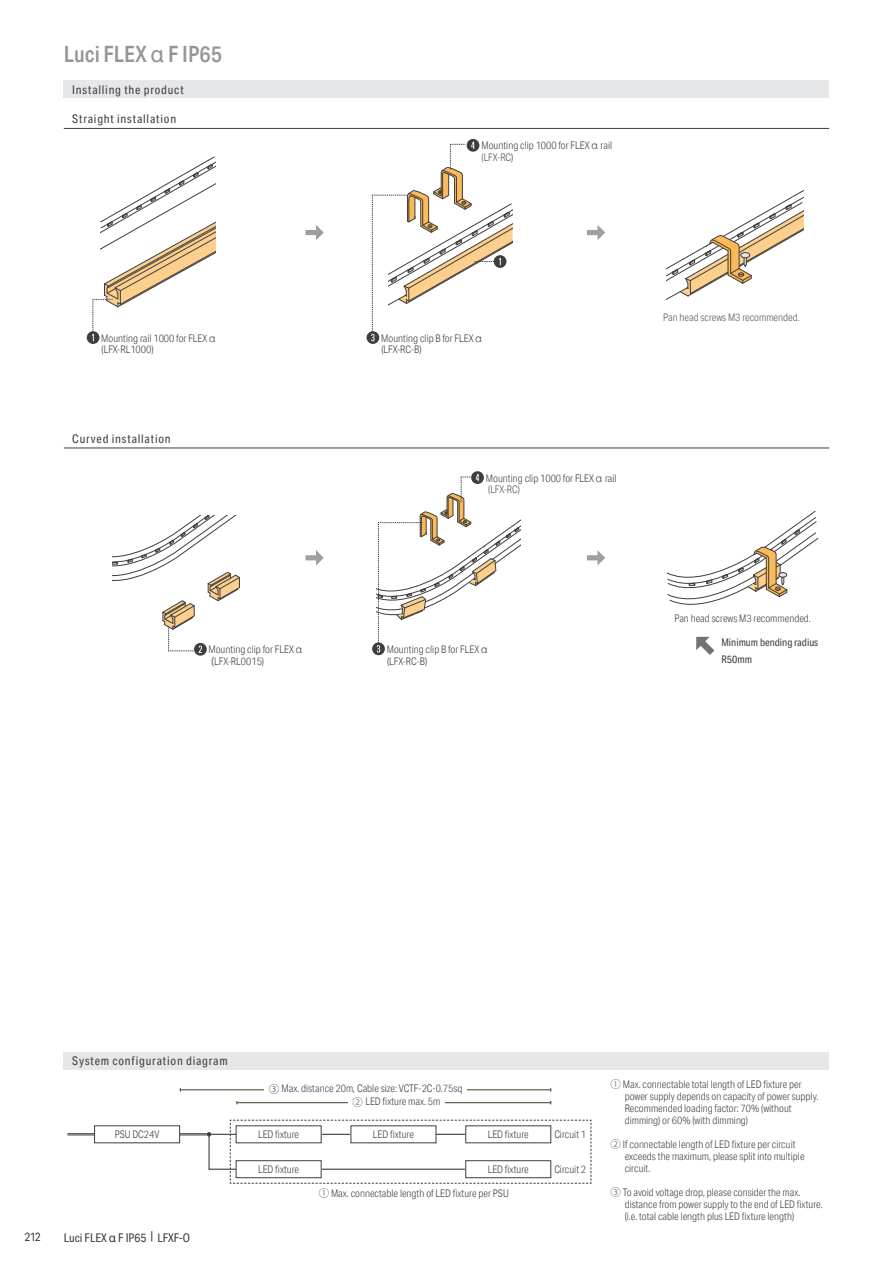
<style>
.page{position:relative;width:893px;height:1263px;background:#fff}
.page>*{position:absolute;margin:0;border:0;box-sizing:border-box;transform-origin:0 0}
.t1{font:500 22.5px "Aktiv Grotesk Cd";color:#939598}
.t2{font:12px "Aktiv Grotesk Cd";letter-spacing:.065em;color:#3e3e3f}
.t3{font:12px "Aktiv Grotesk Cd";color:#3e3e3f}
.t4{font:300 10.5px/12px "Aktiv Grotesk Cd";color:#3e3e3f}
.t5{font:300 10.5px "Aktiv Grotesk Cd";color:#545557}
.t6{font:10.5px "Aktiv Grotesk Cd";color:#3e3e3f}
.s1{font-family:"Helvetica";font-weight:400}
.s2{font-family:"Helvetica"}
.s3{color:#545557}
.s4{font-family:"Koz Go Pro";font-weight:400}
.s5{font-family:"Koz Go Pro";color:#231f20}
.s6{font-family:"Koz Go Pro"}
</style>
<div class="page">
<div style="left:64px;top:81px;width:765px;height:17px;background:#e6e7e9"></div>
<hr style="left:64px;top:128px;width:765px;height:1px;background:#3e3e3f">
<hr style="left:64px;top:448px;width:765px;height:1px;background:#3e3e3f">
<svg style="left:305px;top:225px;width:19px;height:15px"></svg>
<svg style="left:305px;top:550px;width:19px;height:15px"></svg>
<svg style="left:587px;top:225px;width:18px;height:15px"></svg>
<svg style="left:587px;top:550px;width:18px;height:15px"></svg>
<svg style="left:696px;top:637px;width:18px;height:18px"></svg>
<svg style="left:666px;top:189px;width:138px;height:110px"></svg>
<div style="left:741px;top:253px;width:9px;height:5px;background:#e6e7e9;border-radius:50%"></div>
<div style="left:740px;top:252px;width:10px;height:6px;border:1px solid #3e3e3f;border-radius:50%"></div>
<svg style="left:667px;top:511px;width:151px;height:94px"></svg>
<div style="left:778px;top:572px;width:9px;height:5px;border:1px solid #3e3e3f;border-radius:50%"></div>
<svg style="left:194px;top:643px;width:13px;height:13px"></svg>
<svg style="left:113px;top:516px;width:127px;height:137px"></svg>
<div style="left:87px;top:331px;width:12px;height:13px;background:#3e3e3f;border-radius:50%"></div>
<svg style="left:92px;top:156px;width:124px;height:185px"></svg>
<svg style="left:367px;top:331px;width:12px;height:13px"></svg>
<svg style="left:372px;top:642px;width:13px;height:13px"></svg>
<svg style="left:467px;top:139px;width:12px;height:13px"></svg>
<svg style="left:371px;top:142px;width:142px;height:199px"></svg>
<svg style="left:471px;top:471px;width:13px;height:13px"></svg>
<svg style="left:376px;top:474px;width:144px;height:178px"></svg>
<div style="left:64px;top:1052px;width:765px;height:17px;background:#e6e7e9"></div>
<svg style="left:67px;top:1133px;width:27px;height:3px"></svg>
<hr style="left:237px;top:1102px;width:314px;height:1px;background:#3e3c24">
<hr style="left:180px;top:1089px;width:371px;height:1px;background:#3e3c24">
<div style="left:348px;top:1096px;width:97px;height:11px;background:#fff"></div>
<svg style="left:180px;top:1119px;width:412px;height:65px"></svg>
<div style="left:264px;top:1083px;width:203px;height:11px;background:#fff"></div>
<h1 class="t1" style="left:64px;top:40px;width:160px">Luci FLEX <span class="s1">α</span> F IP65</h1>
<p class="t2" style="left:72px;top:82px;width:113px">Installing the product</p>
<p class="t2" style="left:72px;top:112px;width:105px">Straight installation</p>
<p class="t4" style="left:481px;top:140px;width:132px;line-height:11.2px">Mounting clip 1000 for FLEX <span class="s2">α</span> rail <span class="s3">(LFX-RC</span>)</p>
<p class="t4" style="left:101px;top:332px;width:116px;line-height:11.2px">Mounting rail 1000 for FLEX <span class="s2">α </span>(LFX-RL1000)</p>
<p class="t4" style="left:381px;top:332px;width:102px;line-height:11.2px">Mounting clip B for FLEX <span class="s2">α </span>(LFX-RC-B)</p>
<p class="t2" style="left:72px;top:431px;width:100px">Curved installation</p>
<p class="t4" style="left:209px;top:644px;width:95px;line-height:11.2px">Mounting clip for FLEX <span class="s2">α </span><span class="s4">(</span>LFX-RL0015)</p>
<p class="t4" style="left:486px;top:472px;width:132px;line-height:11.2px">Mounting clip 1000 for FLEX <span class="s2">α</span> rail <span class="s3">(LFX-RC)</span></p>
<p class="t4" style="left:387px;top:644px;width:102px;line-height:11.2px">Mounting clip B for FLEX <span class="s2">α </span>(LFX-RC-B)</p>
<p class="t5" style="left:663px;top:311px;width:138px">Pan head screws M3 recommended.</p>
<p class="t4" style="left:674px;top:612px;width:138px">Pan head screws M3 recommended.</p>
<p class="t6" style="left:721px;top:636px;width:98px">Minimum bending radius</p>
<p class="t6" style="left:721px;top:653px;width:32px">R50mm</p>
<p class="t2" style="left:25px;top:1230px;width:18px">212</p>
<p class="t2" style="left:72px;top:1054px;width:157px">System configuration diagram</p>
<p class="t4" style="left:269px;top:1083px;width:195px"><span class="s5">③</span> Max. distance 20m, Cable size: VCTF-2C-0.75sq</p>
<p class="t4" style="left:352px;top:1095px;width:90px"><span class="s6">②</span> LED fixture max. 5m</p>
<p class="t4" style="left:115px;top:1128px;width:46px">PSU DC24V</p>
<p class="t4" style="left:258px;top:1128px;width:43px">LED fixture</p>
<p class="t4" style="left:258px;top:1163px;width:43px">LED fixture</p>
<p class="t3" style="left:64px;top:1230px;width:128px">Luci FLEX <span class="s2">α</span> F IP65 | LFXF-O</p>
<p class="t4" style="left:373px;top:1128px;width:43px">LED fixture</p>
<p class="t4" style="left:488px;top:1128px;width:43px">LED fixture</p>
<p class="t4" style="left:554px;top:1128px;width:33px">Circuit 1</p>
<p class="t4" style="left:488px;top:1163px;width:43px">LED fixture</p>
<p class="t4" style="left:554px;top:1163px;width:33px">Circuit 2</p>
<p class="t4" style="left:319px;top:1187px;width:192px"><span class="s6">①</span> Max. connectable length of LED fixture per PSU</p>
<p class="t4" style="left:625px;top:1078px;width:195px;text-indent:-14px"><span class="s6">①</span> Max. connectable total length of LED fixture per power supply depends on capacity of power supply.<br>Recommended loading factor: 70% (without dimming) or 60% (with dimming)</p>
<p class="t4" style="left:625px;top:1138px;width:181px;text-indent:-14px"><span class="s6">②</span> If connectable length of LED fixture per circuit exceeds the maximum, please split into multiple circuit.</p>
<p class="t4" style="left:625px;top:1186px;width:200px;text-indent:-14px"><span class="s6">③</span> To avoid voltage drop, please consider the max. distance from power supply to the end of LED fixture. (i.e. total cable length plus LED fixture length)</p>
</div>
